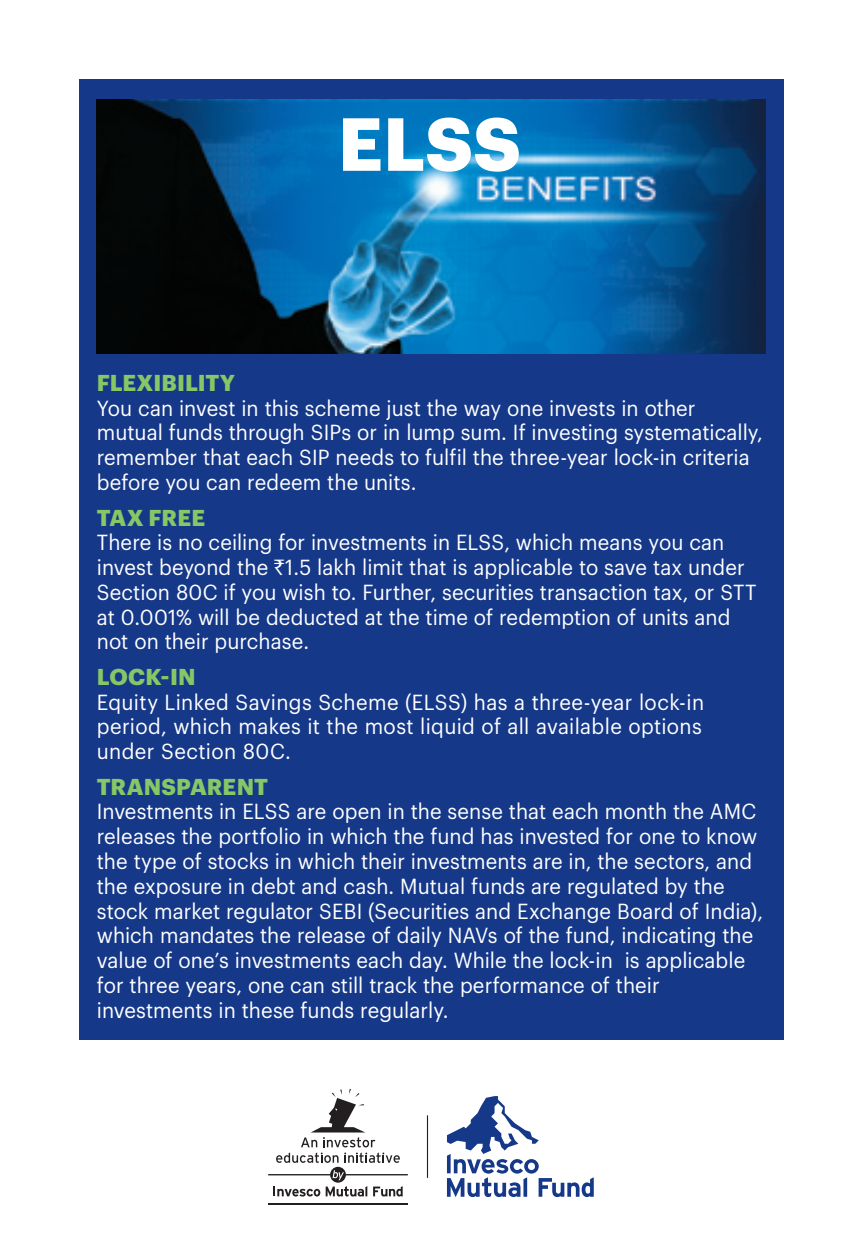
<style>
.page{position:relative;width:862px;height:1244px;background:#fff}
.page>*{position:absolute;margin:0;border:0;box-sizing:border-box;transform-origin:0 0}
.t1{font:700 73.35px "Graphik";color:#fff}
.t2{font:700 22.5px "Graphik";color:#87c765}
.t3{font:21.38px/24.8px "Graphik";letter-spacing:.005em;color:#fff;scale:.95 1}
.s1{font-family:"Rupee Foradian"}
</style>
<div class="page">
<div style="left:79px;top:79px;width:703px;height:961px;background:#153889"></div>
<img style="left:97px;top:99px;width:667px;height:255px">
<svg style="left:447px;top:1096px;width:146px;height:101px"></svg>
<hr style="left:268px;top:1203px;width:139px;height:1px;background:#231f20">
<svg style="left:268px;top:1089px;width:139px;height:107px"></svg>
<hr style="left:426px;top:1115px;width:2px;height:63px;background:#231f20">
<h1 class="t1" style="left:338px;top:87px;width:184px">ELSS</h1>
<p class="t2" style="left:97px;top:365px;width:140px">FLEXIBILITY</p>
<p class="t3" style="left:97px;top:394px;width:702px">You can invest in this scheme just the way one invests in other mutual funds through SIPs or in lump sum. If investing systematically, remember that each SIP needs to fulfil the three-year lock-in criteria before you can redeem the units.</p>
<p class="t2" style="left:97px;top:500px;width:110px">TAX FREE</p>
<p class="t3" style="left:97px;top:528px;width:695px">There is no ceiling for investments in ELSS, which means you can invest beyond the <span class="s1">`</span>1.5 lakh limit that is applicable to save tax under Section 80C if you wish to. Further, securities transaction tax, or STT at 0.001% will be deducted at the time of redemption of units and not on their purchase.</p>
<p class="t2" style="left:97px;top:659px;width:100px">LOCK-IN</p>
<p class="t3" style="left:97px;top:688px;width:640px;text-align:justify">Equity Linked Savings Scheme (ELSS) has a three-year lock-in period, which makes it the most liquid of all available options under Section 80C.</p>
<p class="t2" style="left:97px;top:769px;width:172px">TRANSPARENT</p>
<p class="t3" style="left:97px;top:797px;width:702px">Investments in ELSS are open in the sense that each month the AMC releases the portfolio in which the fund has invested for one to know the type of stocks in which their investments are in, the sectors, and the exposure in debt and cash. Mutual funds are regulated by the stock market regulator SEBI (Securities and Exchange Board of India), which mandates the release of daily NAVs of the fund, indicating the value of one’s investments each day. While the lock-in is applicable for three years, one can still track the performance of their investments in these funds regularly.</p>
</div>
